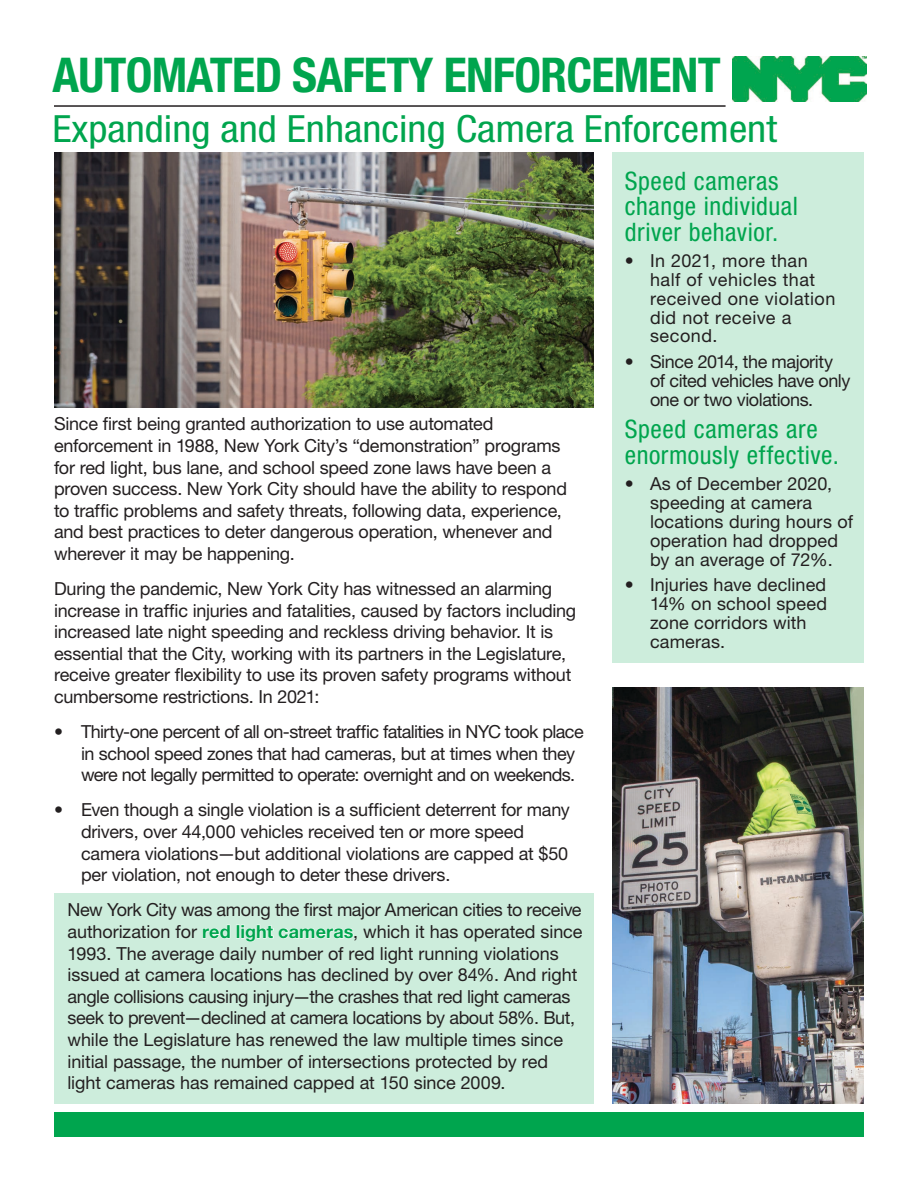
<style>
.page{position:relative;width:918px;height:1188px;background:#fff}
.page>*{position:absolute;margin:0;border:0;box-sizing:border-box;transform-origin:0 0}
.t1{font:700 condensed 48px "Helvetica Neue LT Std";letter-spacing:-.015em;color:#00a54e}
.Heading_1{font:condensed 37.5px "Helvetica Neue LT Std";color:#00a54e;scale:1.1 1}
.Heading_2{font:condensed 25.5px/25.5px "Helvetica Neue LT Std";letter-spacing:.02em;color:#00a54e}
.Body{font:18px/21.6px "Helvetica Neue LT Std";letter-spacing:-.015em;color:#231f20}
.Body-2{font:18px/19px "Helvetica Neue LT Std";letter-spacing:.005em;color:#231f20}
.Body-3{font:18px/19px "Helvetica Neue LT Std";letter-spacing:.025em;color:#231f20}
.s1{font-weight:700;color:#fff}
</style>
<div class="page">
<div style="left:54px;top:893px;width:540px;height:211px;background:#cdeddc"></div>
<img style="left:54px;top:153px;width:540px;height:254px">
<hr style="left:54px;top:105px;width:672px;height:2px;background:#231f20">
<img style="left:733px;top:57px;width:133px;height:44px">
<div style="left:54px;top:1112px;width:810px;height:25px;background:#00a54e"></div>
<img style="left:612px;top:688px;width:252px;height:416px">
<div style="left:612px;top:152px;width:252px;height:511px;background:#cdeddc"></div>
<h1 class="t1" style="left:52px;top:46px;width:670px">AUTOMATED SAFETY ENFORCEMENT</h1>
<h2 class="Heading_1" style="left:52px;top:107px;width:660px">Expanding and Enhancing Camera Enforcement</h2>
<p class="Body" style="left:54px;top:413px;width:515px">Since first being granted authorization to use automated enforcement in 1988, New York City’s “demonstration” programs for red light, bus lane, and school speed zone laws have been a proven success. New York City should have the ability to respond to traffic problems and safety threats, following data, experience, and best practices to deter dangerous operation, whenever and wherever it may be happening.</p>
<p class="Body" style="left:54px;top:578px;width:524px">During the pandemic, New York City has witnessed an alarming increase in traffic injuries and fatalities, caused by factors including increased late night speeding and reckless driving behavior. It is essential that the City, working with its partners in the Legislature, receive greater flexibility to use its proven safety programs without cumbersome restrictions. In 2021:</p>
<p class="Body" style="left:81px;top:721px;width:504px;text-indent:-27px">• Thirty-one percent of all on-street traffic fatalities in NYC took place in school speed zones that had cameras, but at times when they were not legally permitted to operate: overnight and on weekends.</p>
<p class="Body" style="left:81px;top:799px;width:490px;text-indent:-27px">• Even though a single violation is a sufficient deterrent for many drivers, over 44,000 vehicles received ten or more speed camera violations—but additional violations are capped at $50 per violation, not enough to deter these drivers.</p>
<p class="Body" style="left:68px;top:899px;width:517px">New York City was among the first major American cities to receive authorization for <span class="s1">red light cameras</span>, which it has operated since 1993. The average daily number of red light running violations issued at camera locations has declined by over 84%. And right angle collisions causing injury—the crashes that red light cameras seek to prevent—declined at camera locations by about 58%. But, while the Legislature has renewed the law multiple times since initial passage, the number of intersections protected by red light cameras has remained capped at 150 since 2009.</p>
<h3 class="Heading_2" style="left:625px;top:168px;width:175px">Speed cameras change individual driver behavior.</h3>
<p class="Body-3" style="left:650px;top:250px;width:187px;text-indent:-25px">• In 2021, more than half of vehicles that received one violation did not receive a second.</p>
<p class="Body" style="left:650px;top:352px;width:202px;line-height:19px;text-indent:-25px">• Since 2014, the majority of cited vehicles have only one or two violations.</p>
<h3 class="Heading_2" style="left:625px;top:416px;width:216px">Speed cameras are enormously effective.</h3>
<p class="Body-2" style="left:650px;top:473px;width:205px;text-indent:-25px">• As of December 2020, speeding at camera locations during hours of operation had dropped by an average of 72%.</p>
<p class="Body-2" style="left:650px;top:575px;width:178px;text-indent:-25px">• Injuries have declined<br>14% on school speed zone corridors with cameras.</p>
</div>
